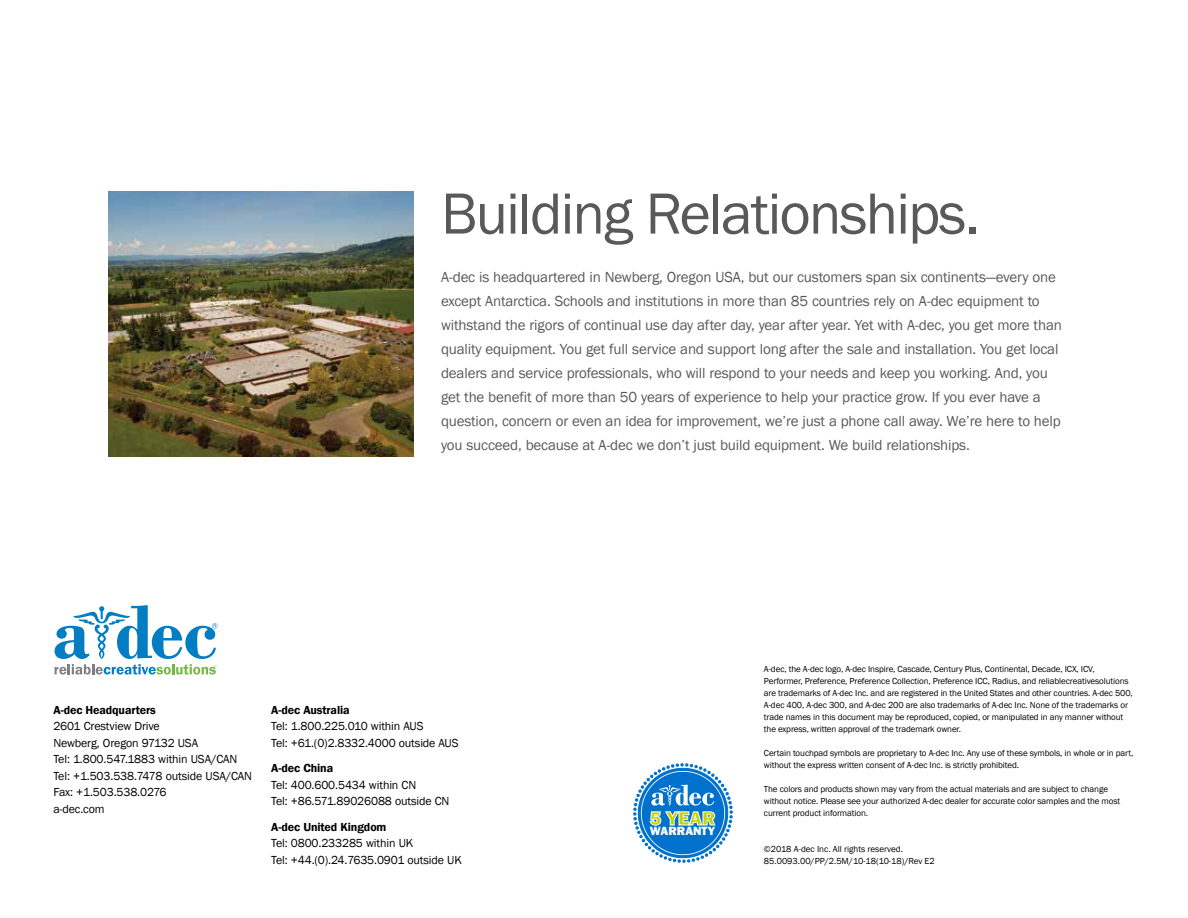
<style>
.page{position:relative;width:1188px;height:918px;background:#fff}
.page>*{position:absolute;margin:0;border:0;box-sizing:border-box;transform-origin:0 0}
.t1{font:60px "Franklin Gothic";letter-spacing:-.03em;color:#595959}
.t2{font:800 19.65px "Franklin Gothic";color:#c4d600}
.t3{font:15px/24px "Franklin Gothic";letter-spacing:-.01em;color:#595959}
.t4{font:800 12.3px "Franklin Gothic";color:#fff}
.t5{font:12px/16.5px "Franklin Gothic";letter-spacing:-.01em;color:#000}
.t6{font:600 12px "Franklin Gothic";letter-spacing:-.01em;color:#000}
.t7{font:9px/12px "Franklin Gothic";letter-spacing:-.01em;color:#000}
</style>
<div class="page">
<img style="left:108px;top:192px;width:306px;height:265px">
<svg style="left:633px;top:763px;width:100px;height:100px"></svg>
<svg style="left:55px;top:605px;width:163px;height:70px"></svg>
<h1 class="t1" style="left:441px;top:176px;width:540px">Building Relationships.</h1>
<p class="t3" style="left:441px;top:265px;width:622px">A-dec is headquartered in Newberg, Oregon USA, but our customers span six continents—every one except Antarctica. Schools and institutions in more than 85 countries rely on A-dec equipment to withstand the rigors of continual use day after day, year after year. Yet with A-dec, you get more than quality equipment. You get full service and support long after the sale and installation. You get local dealers and service professionals, who will respond to your needs and keep you working. And, you get the benefit of more than 50 years of experience to help your practice grow. If you ever have a question, concern or even an idea for improvement, we’re just a phone call away. We’re here to help you succeed, because at A-dec we don’t just build equipment. We build relationships.</p>
<h3 class="t6" style="left:53px;top:702px;width:104px">A-dec Headquarters</h3>
<h3 class="t5" style="left:53px;top:718px;width:200px">2601 Crestview Drive<br>Newberg, Oregon 97132 USA<br>Tel: 1.800.547.1883 within USA/CAN<br>Tel: +1.503.538.7478 outside USA/CAN<br>Fax: +1.503.538.0276<br>a-dec.com</h3>
<h3 class="t6" style="left:271px;top:702px;width:80px">A-dec Australia</h3>
<h3 class="t5" style="left:271px;top:718px;width:189px">Tel: 1.800.225.010 within AUS<br>Tel: +61.(0)2.8332.4000 outside AUS</h3>
<h3 class="t6" style="left:271px;top:761px;width:64px">A-dec China</h3>
<h3 class="t5" style="left:271px;top:777px;width:180px">Tel: 400.600.5434 within CN<br>Tel: +86.571.89026088 outside CN</h3>
<h3 class="t6" style="left:271px;top:819px;width:117px">A-dec United Kingdom</h3>
<h3 class="t5" style="left:271px;top:835px;width:192px">Tel: 0800.233285 within UK<br>Tel: +44.(0).24.7635.0901 outside UK</h3>
<h2 class="t2" style="left:650px;top:806px;width:67px">5 YEAR</h2>
<h3 class="t4" style="left:650px;top:823px;width:67px">WARRANTY</h3>
<p class="t7" style="left:764px;top:663px;width:370px">A-dec, the A-dec logo, A-dec Inspire, Cascade, Century Plus, Continental, Decade, ICX, ICV, Performer, Preference, Preference Collection, Preference ICC, Radius, and reliablecreativesolutions are trademarks of A-dec Inc. and are registered in the United States and other countries. A-dec 500, A-dec 400, A-dec 300, and A-dec 200 are also trademarks of A-dec Inc. None of the trademarks or trade names in this document may be reproduced, copied, or manipulated in any manner without the express, written approval of the trademark owner.</p>
<p class="t7" style="left:764px;top:747px;width:371px">Certain touchpad symbols are proprietary to A-dec Inc. Any use of these symbols, in whole or in part, without the express written consent of A-dec Inc. is strictly prohibited.</p>
<p class="t7" style="left:764px;top:783px;width:358px">The colors and products shown may vary from the actual materials and are subject to change without notice. Please see your authorized A-dec dealer for accurate color samples and the most current product information.</p>
<p class="t7" style="left:764px;top:843px;width:172px">©2018 A-dec Inc. All rights reserved.<br>85.0093.00/PP/2.5M/10-18(10-18)/Rev E2</p>
</div>
